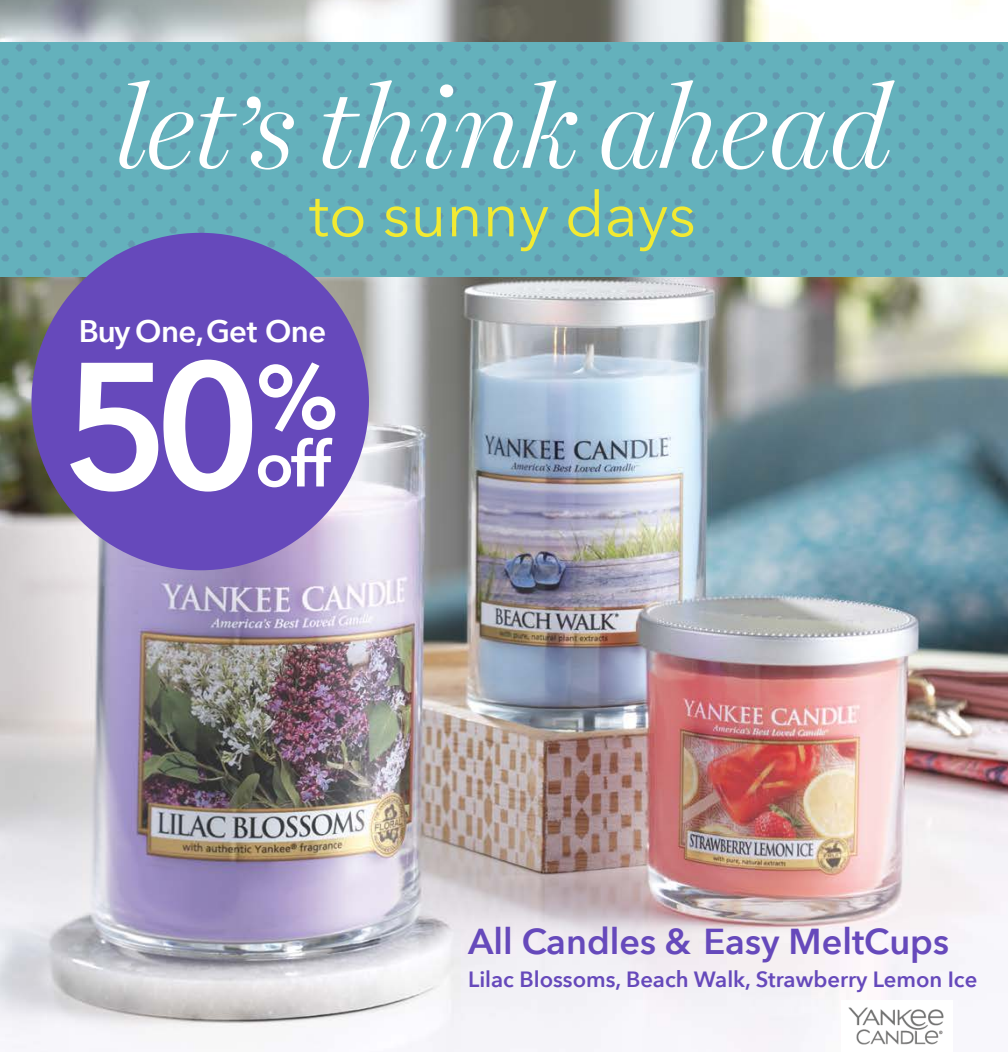
<style>
.page{position:relative;width:1008px;height:1052px;background:#fff}
.page>*{position:absolute;margin:0;border:0;box-sizing:border-box;transform-origin:0 0}
.t1{font:600 177.36px "Avenir Next";color:#fff}
.t2{font:italic 300 113.4px "Harriet Display";letter-spacing:-.01em;color:#fff}
.t3{font:600 63.35px "Avenir Next";color:#fff}
.t4{font:62.39px "Avenir Next LT Pro";color:#f2ea32}
.t5{font:600 36.05px "Avenir Next";color:#6649bb}
.t6{font:600 31.06px "Avenir Next";letter-spacing:-.02em;color:#fff}
.t7{font:600 22.05px "Avenir Next";color:#6649bb}
</style>
<div class="page">
<img style="left:0;top:0;width:1008px;height:1052px">
<img style="left:0;top:42px;width:1008px;height:235px">
<div style="left:32px;top:233px;width:337px;height:337px;background:#6649bb;border-radius:50%"></div>
<img style="left:842px;top:1000px;width:110px;height:51px">
<h2 class="t2" style="left:114px;top:49px;width:779px">let’s think ahead</h2>
<h3 class="t4" style="left:309px;top:177px;width:388px">to sunny days</h3>
<h3 class="t6" style="left:79px;top:305px;width:249px">Buy One, Get One</h3>
<h1 class="t1" style="left:63px;top:274px;width:277px">50<sup>%</sup></h1>
<h3 class="t3" style="left:255px;top:410px;width:77px">off</h3>
<h3 class="t5" style="left:468px;top:910px;width:482px">All Candles &amp; Easy MeltCups</h3>
<p class="t7" style="left:468px;top:960px;width:511px">Lilac Blossoms, Beach Walk, Strawberry Lemon Ice</p>
</div>
